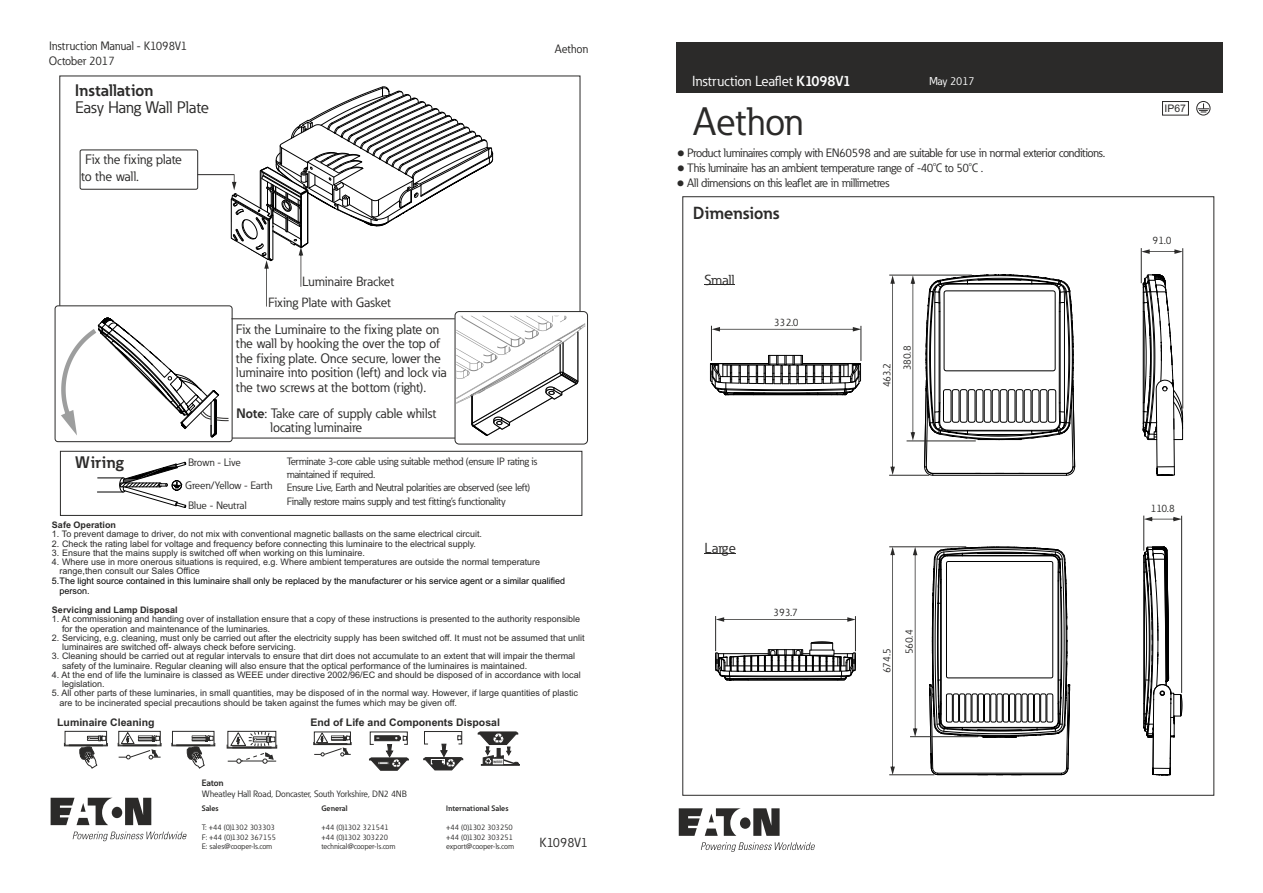
<style>
.page{position:relative;width:1263px;height:893px;background:#fff}
.page>*{position:absolute;margin:0;border:0;box-sizing:border-box;transform-origin:0 0}
.t1{font:39.15px "Eaton";color:#2b2a29}
.t2{font:700 17.25px "Eaton";color:#2b2a29}
.t3{font:700 16.5px "Eaton";color:#2b2a29}
.t4{font:16.5px "Eaton";letter-spacing:-.01em;color:#2b2a29}
.t5{font:14.4px "Eaton";color:#fff}
.t6{font:14.4px "Eaton";color:#2b2a29}
.t7{font:13.5px/14.5px "Eaton";color:#2b2a29}
.t8{font:13.2px/20.5px "Eaton";color:#2b2a29;text-align:right}
.t9{font:13.05px "Eaton";letter-spacing:-.02em;color:#2b2a29}
.t10{font:12px "Eaton";letter-spacing:-.03em;color:#2b2a29}
.t11{font:12px/15px "Eaton";letter-spacing:-.01em;color:#2b2a29}
.t12{font:11.25px "Eaton";letter-spacing:-.01em;color:#fff}
.t13{font:10.65px/22.8px "Eaton";letter-spacing:-.02em;color:#2b2a29}
.t14{font:10.5px/13.2px "Eaton";letter-spacing:-.025em;color:#2b2a29}
.t15{font:700 10.5px "Arial";color:#2b2a29}
.t16{font:10.35px "Arial";color:#2b2a29}
.t17{font:9.15px "Eaton";color:#2b2a29}
.t18{font:700 9.15px "Eaton";letter-spacing:-.005em;color:#2b2a29}
.t19{font:9px/9.3px "Arial";color:#2b2a29}
.t20{font:9px/10.1px "Arial";color:#000}
.t21{font:700 9px "Arial";color:#2b2a29}
.t22{font:7.8px/9.9px "Eaton";color:#2b2a29}
.t23{font:700 7.8px "Eaton";color:#2b2a29}
.t24{font:6px "Eaton";color:#2b2a29}
.t25{font:700 3.15px "Arial";color:#2b2a29;scale:.95 1}
.s1{font-weight:700}
</style>
<div class="page">
<svg style="left:59px;top:76px;width:521px;height:236px"></svg>
<div style="left:80px;top:150px;width:118px;height:39px;border:1px solid #2b2a29;border-radius:2px"></div>
<hr style="left:197px;top:174px;width:37px;height:1px;background:#2b2a29">
<svg style="left:457px;top:316px;width:128px;height:120px"></svg>
<div style="left:455px;top:311px;width:133px;height:133px;border:1px solid #2b2a29;border-radius:4px"></div>
<hr style="left:231px;top:319px;width:224px;height:1px;background:#2b2a29">
<hr style="left:232px;top:438px;width:223px;height:1px;background:#2b2a29">
<svg style="left:51px;top:798px;width:100px;height:27px"></svg>
<svg style="left:73px;top:832px;width:113px;height:9px"></svg>
<div style="left:60px;top:451px;width:522px;height:65px;border:1px solid #2b2a29"></div>
<svg style="left:97px;top:461px;width:89px;height:47px"></svg>
<div style="left:118px;top:731px;width:43px;height:14px;border:1px solid #2b2a29"></div>
<div style="left:118px;top:742px;width:43px;height:4px;border:1px solid #2b2a29"></div>
<svg style="left:119px;top:731px;width:42px;height:28px"></svg>
<div style="left:172px;top:731px;width:42px;height:14px;border:1px solid #2b2a29"></div>
<div style="left:171px;top:742px;width:44px;height:4px;border:1px solid #2b2a29"></div>
<svg style="left:176px;top:735px;width:37px;height:33px"></svg>
<div style="left:227px;top:744px;width:50px;height:4px;border:1px solid #2b2a29"></div>
<svg style="left:228px;top:731px;width:48px;height:33px"></svg>
<div style="left:65px;top:731px;width:42px;height:14px;border:1px solid #2b2a29"></div>
<div style="left:64px;top:742px;width:44px;height:4px;border:1px solid #2b2a29"></div>
<svg style="left:69px;top:735px;width:37px;height:33px"></svg>
<svg style="left:423px;top:731px;width:40px;height:39px"></svg>
<div style="left:313px;top:742px;width:38px;height:3px;border:1px solid #2b2a29"></div>
<svg style="left:314px;top:732px;width:37px;height:24px"></svg>
<svg style="left:478px;top:732px;width:42px;height:34px"></svg>
<svg style="left:369px;top:731px;width:40px;height:40px"></svg>
<div style="left:676px;top:42px;width:546px;height:51px;background:#2b2a29"></div>
<svg style="left:679px;top:808px;width:101px;height:28px"></svg>
<svg style="left:701px;top:842px;width:114px;height:10px"></svg>
<svg style="left:715px;top:633px;width:141px;height:48px"></svg>
<svg style="left:709px;top:355px;width:153px;height:41px"></svg>
<svg style="left:1209px;top:196px;width:6px;height:600px"></svg>
<hr style="left:711px;top:326px;width:1px;height:35px;background:#2b2a29">
<hr style="left:860px;top:326px;width:1px;height:35px;background:#2b2a29">
<svg style="left:712px;top:327px;width:149px;height:4px"></svg>
<hr style="left:715px;top:616px;width:1px;height:35px;background:#2b2a29">
<hr style="left:855px;top:616px;width:1px;height:35px;background:#2b2a29">
<svg style="left:716px;top:617px;width:139px;height:5px"></svg>
<hr style="left:704px;top:284px;width:30px;height:1px;background:#2b2a29">
<hr style="left:704px;top:553px;width:32px;height:1px;background:#2b2a29">
<svg style="left:882px;top:101px;width:327px;height:695px"></svg>
<div style="left:1196px;top:101px;width:14px;height:14px;border:1px solid #2b2a29;border-radius:50%"></div>
<svg style="left:231px;top:86px;width:262px;height:221px"></svg>
<div style="left:55px;top:306px;width:177px;height:136px;border:1px solid #2b2a29;border-radius:3px"></div>
<svg style="left:61px;top:317px;width:168px;height:121px"></svg>
<h3 class="t11" style="left:49px;top:40px;width:140px">Instruction Manual - K1098V1<br>October 2017</h3>
<h3 class="t10" style="left:555px;top:44px;width:35px">Aethon</h3>
<h3 class="t3" style="left:75px;top:83px;width:80px">Installation</h3>
<h3 class="t4" style="left:75px;top:101px;width:135px">Easy Hang Wall Plate</h3>
<h3 class="t7" style="left:81px;top:152px;width:102px;line-height:17px">Fix the fixing plate to the wall.</h3>
<h3 class="t8" style="left:268px;top:272px;width:127px">Luminaire Bracket<br>Fixing Plate with Gasket</h3>
<h3 class="t7" style="left:236px;top:323px;width:212px">Fix the Luminaire to the fixing plate on the wall by hooking the over the top of the fixing plate. Once secure, lower the luminaire into position (left) and lock via the two screws at the bottom (right).</h3>
<h3 class="t7" style="left:270px;top:407px;width:167px;text-indent:-34px"><span class="s1">Note</span>: Take care of supply cable whilst locating luminaire</h3>
<h3 class="t3" style="left:75px;top:456px;width:50px">Wiring</h3>
<p class="t14" style="left:287px;top:455px;width:252px">Terminate 3-core cable using suitable method (ensure IP rating is maintained if required.<br>Ensure Live, Earth and Neutral polarities are observed (see left)<br>Finally restore mains supply and test fitting’s functionality</p>
<p class="t13" style="left:185px;top:452px;width:89px">Brown - Live<br>Green/Yellow - Earth</p>
<p class="t13" style="left:188px;top:495px;width:60px">Blue - Neutral</p>
<p class="t21" style="left:52px;top:521px;width:66px">Safe Operation</p>
<p class="t19" style="left:52px;top:530px;width:432px">1. To prevent damage to driver, do not mix with conventional magnetic ballasts on the same electrical circuit.</p>
<p class="t19" style="left:52px;top:539px;width:426px">2. Check the rating label for voltage and frequency before connecting this luminaire to the electrical supply.</p>
<p class="t19" style="left:52px;top:549px;width:314px">3. Ensure that the mains supply is switched off when working on this luminaire.</p>
<p class="t19" style="left:59px;top:558px;width:482px;text-indent:-8px">4. Where use in more onerous situations is required, e.g. Where ambient temperatures are outside the normal temperature range,then consult our Sales Office</p>
<p class="t20" style="left:59px;top:577px;width:507px;text-indent:-8px">5.The light source contained in this luminaire shall only be replaced by the manufacturer or his service agent or a similar qualified person.</p>
<p class="t21" style="left:52px;top:606px;width:127px">Servicing and Lamp Disposal</p>
<p class="t19" style="left:62px;top:615px;width:520px;text-indent:-10px">1. At commissioning and handing over of installation ensure that a copy of these instructions is presented to the authority responsible for the operation and maintenance of the luminaries.</p>
<p class="t19" style="left:62px;top:634px;width:524px;text-indent:-10px">2. Servicing, e.g. cleaning, must only be carried out after the electricity supply has been switched off. It must not be assumed that unlit luminaires are switched off- always check before servicing.</p>
<p class="t19" style="left:62px;top:652px;width:515px;text-indent:-10px">3. Cleaning should be carried out at regular intervals to ensure that dirt does not accumulate to an extent that will impair the thermal safety of the luminaire. Regular cleaning will also ensure that the optical performance of the luminaires is maintained.</p>
<p class="t19" style="left:62px;top:671px;width:520px;text-indent:-10px">4. At the end of life the luminaire is classed as WEEE under directive 2002/96/EC and should be disposed of in accordance with local legislation.</p>
<p class="t19" style="left:59px;top:689px;width:520px;text-indent:-8px">5. All other parts of these luminaries, in small quantities, may be disposed of in the normal way. However, if large quantities of plastic are to be incinerated special precautions should be taken against the fumes which may be given off.</p>
<p class="t15" style="left:310px;top:718px;width:191px">End of Life and Components Disposal</p>
<p class="t25" style="left:494px;top:760px;width:11px">WEEE</p>
<p class="t15" style="left:57px;top:718px;width:99px">Luminaire Cleaning</p>
<p class="t18" style="left:202px;top:779px;width:23px">Eaton</p>
<p class="t17" style="left:202px;top:790px;width:207px">Wheatley Hall Road, Doncaster, South Yorkshire, DN2 4NB</p>
<p class="t23" style="left:202px;top:805px;width:18px">Sales</p>
<p class="t22" style="left:202px;top:823px;width:76px">T: +44 (0)1302 303303<br>F: +44 (0)1302 367155<br>E: sales@cooper-ls.com</p>
<p class="t23" style="left:321px;top:805px;width:28px">General</p>
<p class="t22" style="left:321px;top:823px;width:75px">+44 (0)1302 321541 +44 (0)1302 303220 technical@cooper-ls.com</p>
<p class="t23" style="left:446px;top:805px;width:64px">International Sales</p>
<p class="t22" style="left:446px;top:823px;width:69px">+44 (0)1302 303250 +44 (0)1302 303251 export@cooper-ls.com</p>
<h3 class="t9" style="left:539px;top:837px;width:50px">K1098V1</h3>
<h3 class="t5" style="left:692px;top:75px;width:160px">Instruction Leaflet <span class="s1">K1098V1</span></h3>
<h1 class="t1" style="left:693px;top:105px;width:112px">Aethon</h1>
<p class="t12" style="left:929px;top:77px;width:47px">May 2017</p>
<h3 class="t10" style="left:677px;top:148px;width:430px">● Product luminaires comply with EN60598 and are suitable for use in normal exterior conditions.</h3>
<p class="t24" style="left:933px;top:161px;width:5px">o</p>
<p class="t24" style="left:969px;top:161px;width:5px">o</p>
<h3 class="t10" style="left:677px;top:163px;width:308px">● This luminaire has an ambient temperature range of -40 C to 50 C .</h3>
<h3 class="t10" style="left:677px;top:178px;width:214px">● All dimensions on this leaflet are in millimetres</h3>
<h2 class="t2" style="left:693px;top:206px;width:88px">Dimensions</h2>
<h3 class="t6" style="left:704px;top:273px;width:32px">Small</h3>
<p class="t14" style="left:774px;top:316px;width:26px">332.0</p>
<p class="t14" style="left:881px;top:387px;width:26px;rotate:-90deg">463.2</p>
<p class="t14" style="left:901px;top:370px;width:26px;rotate:-90deg">380.8</p>
<p class="t16" style="left:1164px;top:105px;width:23px">IP67</p>
<p class="t14" style="left:1153px;top:235px;width:20px">91.0</p>
<h3 class="t6" style="left:704px;top:542px;width:33px">Large</h3>
<p class="t14" style="left:773px;top:606px;width:26px">393.7</p>
<p class="t14" style="left:881px;top:673px;width:27px;rotate:-90deg">674.5</p>
<p class="t14" style="left:903px;top:654px;width:26px;rotate:-90deg">560.4</p>
<p class="t14" style="left:1151px;top:503px;width:26px">110.8</p>
</div>
